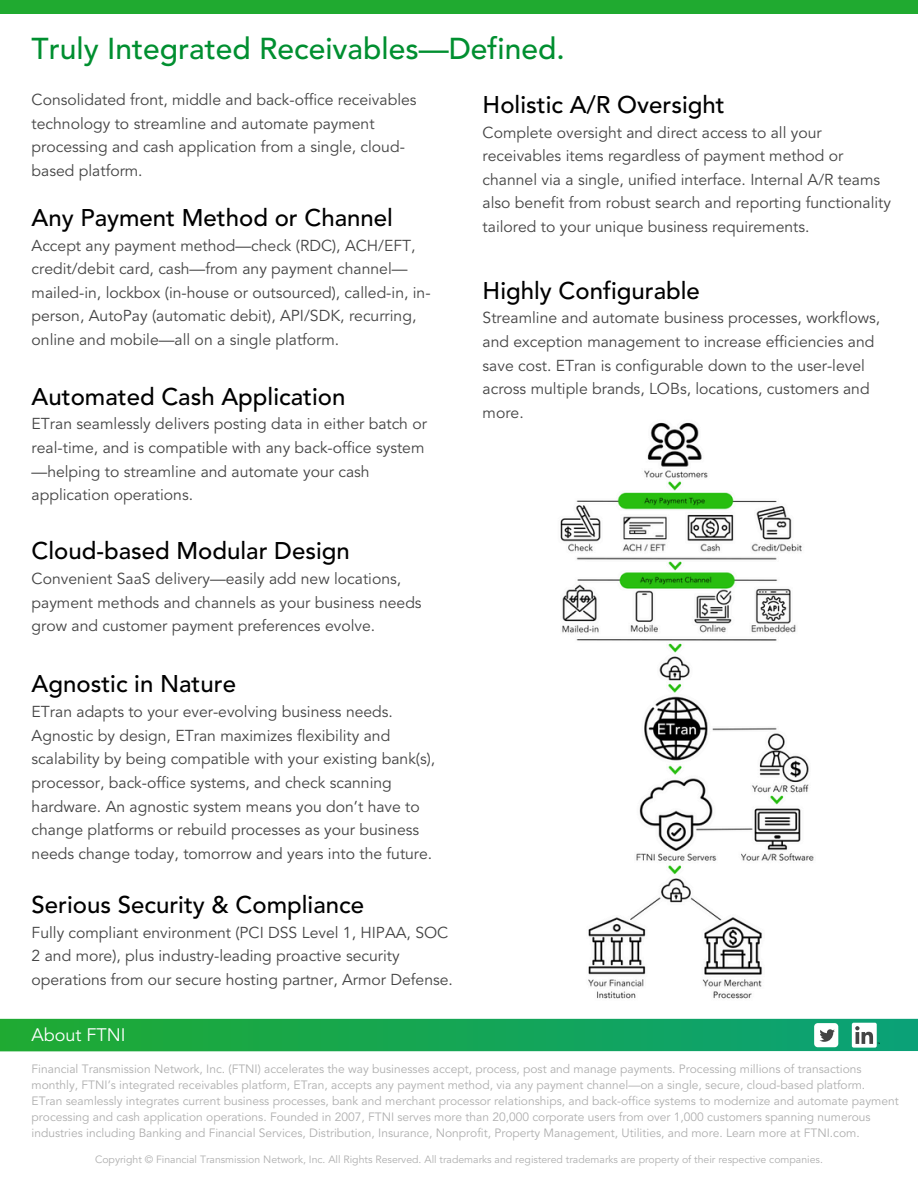
<style>
.page{position:relative;width:918px;height:1188px;background:#fff}
.page>*{position:absolute;margin:0;border:0;box-sizing:border-box;transform-origin:0 0}
.t1{font:500 30px "Avenir";color:#008f30}
.t2{font:500 24px "Avenir";color:#000}
.t3{font:18px "Avenir";color:#fff}
.t4{font:15.75px/23.7px "Avenir";color:#444}
.t5{font:12px/16px "Avenir";color:#afafaf}
.t6{font:10.5px "Avenir";color:#afafaf}
</style>
<div class="page">
<div style="left:0;top:0;width:918px;height:14px;background:#20aa30"></div>
<svg style="left:0;top:1019px;width:918px;height:32px;background:#1ca758"></svg>
<img style="left:560px;top:422px;width:254px;height:577px">
<h2 class="t1" style="left:32px;top:31px;width:535px">Truly Integrated Receivables—Defined.</h2>
<h4 class="t4" style="left:32px;top:88px;width:386px">Consolidated front, middle and back-office receivables technology to streamline and automate payment processing and cash application from a single, cloud&shy;based platform.</h4>
<h4 class="t2" style="left:32px;top:204px;width:363px">Any Payment Method or Channel</h4>
<h2 class="t4" style="left:32px;top:234px;width:401px">Accept any payment method—check (RDC), ACH/EFT, credit/debit card, cash—from any payment channel— mailed-in, lockbox (in-house or outsourced), called-in, in&shy;person, AutoPay (automatic debit), API/SDK, recurring, online and mobile—all on a single platform.</h2>
<h4 class="t2" style="left:32px;top:383px;width:315px">Automated Cash Application</h4>
<h2 class="t4" style="left:32px;top:413px;width:397px">ETran seamlessly delivers posting data in either batch or real-time, and is compatible with any back-office system —helping to streamline and automate your cash application operations.</h2>
<h4 class="t2" style="left:32px;top:537px;width:320px">Cloud-based Modular Design</h4>
<h2 class="t4" style="left:32px;top:567px;width:392px">Convenient SaaS delivery—easily add new locations, payment methods and channels as your business needs grow and customer payment preferences evolve.</h2>
<h4 class="t2" style="left:32px;top:669px;width:206px">Agnostic in Nature</h4>
<h2 class="t4" style="left:32px;top:700px;width:405px">ETran adapts to your ever-evolving business needs.<br>Agnostic by design, ETran maximizes flexibility and scalability by being compatible with your existing bank(s), processor, back-office systems, and check scanning hardware. An agnostic system means you don’t have to change platforms or rebuild processes as your business needs change today, tomorrow and years into the future.</h2>
<h3 class="t2" style="left:32px;top:891px;width:334px">Serious Security &amp; Compliance</h3>
<p class="t4" style="left:32px;top:921px;width:423px">Fully compliant environment (PCI DSS Level 1, HIPAA, SOC<br>2 and more), plus industry-leading proactive security operations from our secure hosting partner, Armor Defense.</p>
<p class="t3" style="left:32px;top:1024px;width:96px">About FTNI</p>
<p class="t2" style="left:483px;top:91px;width:244px">Holistic A/R Oversight</p>
<h4 class="t4" style="left:483px;top:121px;width:410px">Complete oversight and direct access to all your receivables items regardless of payment method or channel via a single, unified interface. Internal A/R teams also benefit from robust search and reporting functionality tailored to your unique business requirements.</h4>
<h4 class="t2" style="left:483px;top:277px;width:219px">Highly Configurable</h4>
<h2 class="t4" style="left:483px;top:307px;width:399px">Streamline and automate business processes, workflows, and exception management to increase efficiencies and save cost. ETran is configurable down to the user-level across multiple brands, LOBs, locations, customers and more.</h2>
<h2 class="t5" style="left:32px;top:1061px;width:869px">Financial Transmission Network, Inc. (FTNI) accelerates the way businesses accept, process, post and manage payments. Processing millions of transactions monthly, FTNI’s integrated receivables platform, ETran, accepts any payment method, via any payment channel—on a single, secure, cloud-based platform.<br>ETran seamlessly integrates current business processes, bank and merchant processor relationships, and back-office systems to modernize and automate payment processing and cash application operations. Founded in 2007, FTNI serves more than 20,000 corporate users from over 1,000 customers spanning numerous industries including Banking and Financial Services, Distribution, Insurance, Nonprofit, Property Management, Utilities, and more. Learn more at FTNI.com.</h2>
<h4 class="t6" style="left:95px;top:1153px;width:729px">Copyright © Financial Transmission Network, Inc. All Rights Reserved. All trademarks and registered trademarks are property of their respective companies.</h4>
</div>
